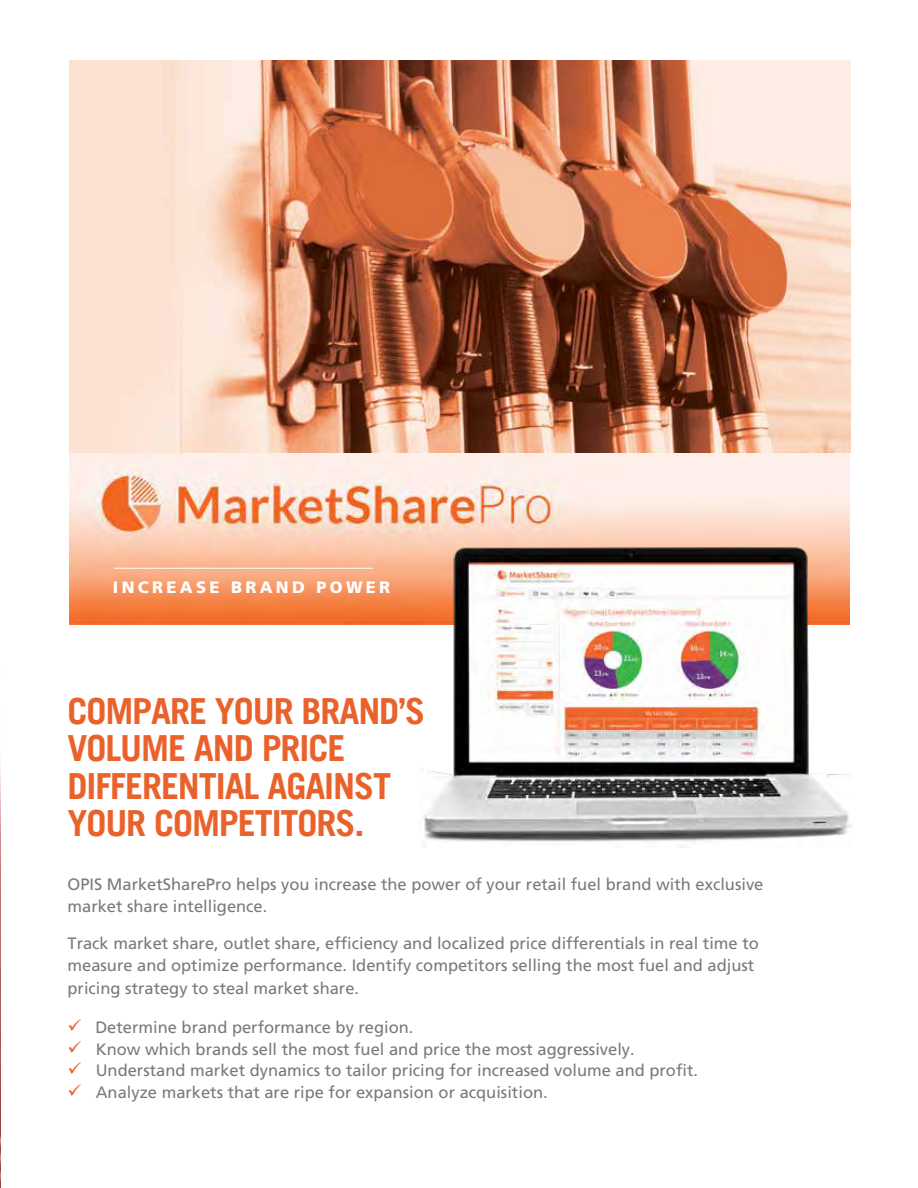
<style>
.page{position:relative;width:918px;height:1188px;background:#fff}
.page>*{position:absolute;margin:0;border:0;box-sizing:border-box;transform-origin:0 0}
.t1{font:700 36px/37.5px "Trade Gothic LT";letter-spacing:-.03em;color:#ea622b}
.t2{font:16.5px/22.5px "Frutiger LT Std";color:#797a7d}
.t3{font:900 16.5px "Frutiger LT Std";letter-spacing:.2em;color:#fff}
.s1{color:#ea622b}
</style>
<div class="page">
<img style="left:69px;top:61px;width:781px;height:564px">
<img style="left:0;top:666px;width:1px;height:522px">
<hr style="left:114px;top:568px;width:259px;height:1px;background:#fff">
<img style="left:420px;top:545px;width:431px;height:297px">
<p class="t3" style="left:113px;top:577px;width:279px">INCREASE BRAND POWER</p>
<h1 class="t1" style="left:68px;top:692px;width:359px">COMPARE YOUR BRAND’S<br>VOLUME AND PRICE<br>DIFFERENTIAL AGAINST<br>YOUR COMPETITORS.</h1>
<p class="t2" style="left:68px;top:873px;width:697px">OPIS MarketSharePro helps you increase the power of your retail fuel brand with exclusive market share intelligence.</p>
<p class="t2" style="left:68px;top:932px;width:693px">Track market share, outlet share, efficiency and localized price differentials in real time to measure and optimize performance. Identify competitors selling the most fuel and adjust pricing strategy to steal market share.</p>
<p class="t2" style="left:68px;top:1016px;width:348px"><span class="s1">✓</span> Determine brand performance by region.</p>
<p class="t2" style="left:68px;top:1038px;width:569px"><span class="s1">✓</span> Know which brands sell the most fuel and price the most aggressively.</p>
<p class="t2" style="left:68px;top:1059px;width:632px"><span class="s1">✓</span> Understand market dynamics to tailor pricing for increased volume and profit.</p>
<p class="t2" style="left:68px;top:1081px;width:482px"><span class="s1">✓</span> Analyze markets that are ripe for expansion or acquisition.</p>
</div>
